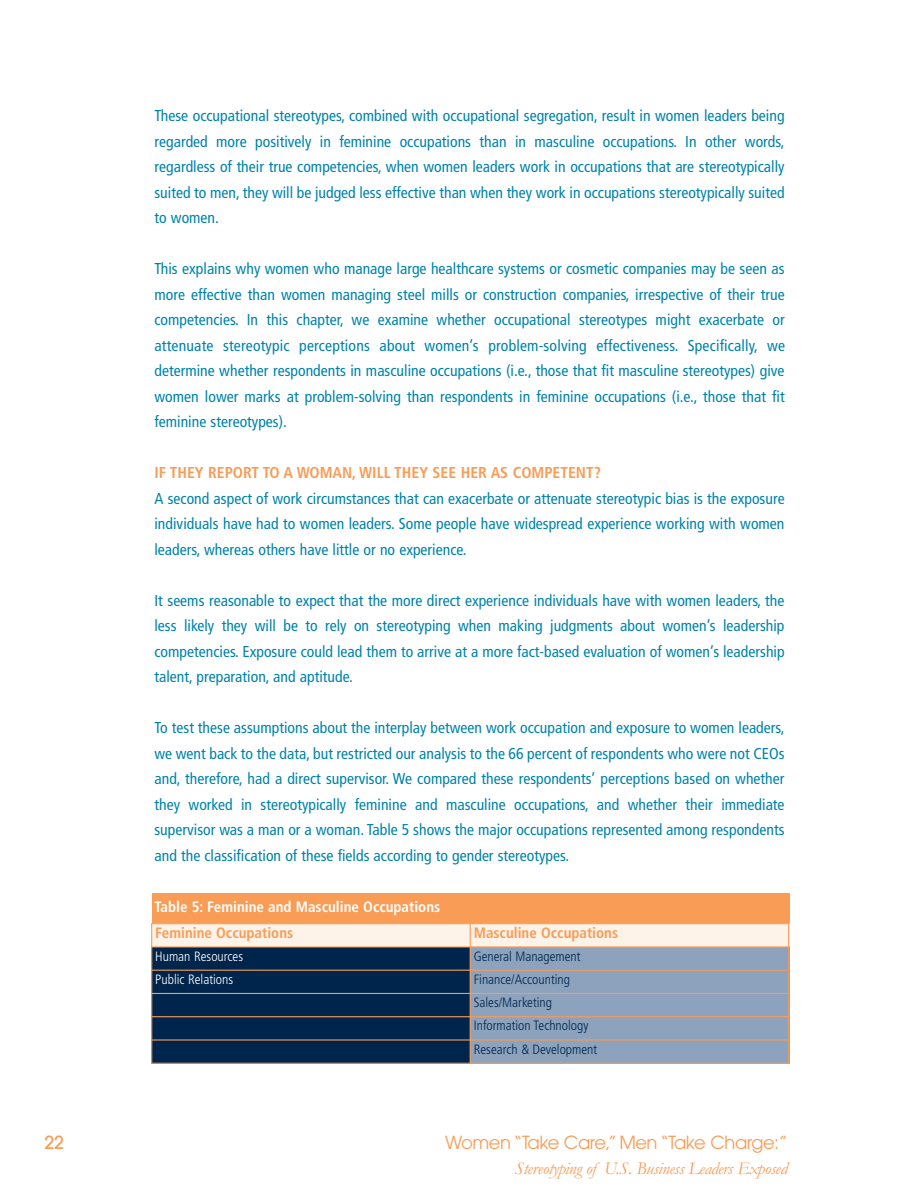
<style>
.page{position:relative;width:918px;height:1188px;background:#fff}
.page>*{position:absolute;margin:0;border:0;box-sizing:border-box;transform-origin:0 0}
.t1{font:italic 18px/25.5px "Garamond";letter-spacing:-.025em;color:#f89c56;text-align:right}
.t2{font:500 18px "Avant Garde";color:#f89c56}
.t3{font:condensed 15.75px/25.5px "Frutiger";color:#0083a9;text-align:justify}
.t4{font:700 condensed 15px "Frutiger";color:#f89c56}
.t5{font:700 condensed 15px "Frutiger";color:#fff}
.t6{font:300 condensed 13.5px/23.2px "Frutiger";color:#00254c}
.t7{font:300 condensed 13.5px "Frutiger";color:#fff}
.s1{font-weight:700;color:#f89c56}
.s2{font-family:"Avant Garde";font-style:normal}
</style>
<div class="page">
<div style="left:152px;top:894px;width:637px;height:29px;background:#f89c56"></div>
<div style="left:152px;top:923px;width:637px;height:140px;background:#fef3e9"></div>
<div style="left:151px;top:947px;width:319px;height:23px;background:#00254c"></div>
<div style="left:470px;top:947px;width:319px;height:23px;background:#8ca2bd"></div>
<div style="left:151px;top:970px;width:319px;height:23px;background:#00254c"></div>
<div style="left:470px;top:970px;width:319px;height:23px;background:#8ca2bd"></div>
<div style="left:151px;top:993px;width:319px;height:24px;background:#00254c"></div>
<div style="left:470px;top:993px;width:319px;height:24px;background:#8ca2bd"></div>
<div style="left:151px;top:1017px;width:319px;height:23px;background:#00254c"></div>
<div style="left:470px;top:1017px;width:319px;height:23px;background:#8ca2bd"></div>
<div style="left:151px;top:1040px;width:319px;height:24px;background:#00254c"></div>
<div style="left:470px;top:1040px;width:319px;height:24px;background:#8ca2bd"></div>
<hr style="left:151px;top:923px;width:1px;height:141px;background:#f89c56">
<hr style="left:470px;top:923px;width:1px;height:141px;background:#f89c56">
<hr style="left:788px;top:923px;width:1px;height:141px;background:#f89c56">
<hr style="left:151px;top:923px;width:638px;height:1px;background:#f89c56">
<hr style="left:151px;top:946px;width:638px;height:1px;background:#f89c56">
<hr style="left:151px;top:970px;width:638px;height:1px;background:#f89c56">
<hr style="left:151px;top:993px;width:638px;height:1px;background:#f89c56">
<hr style="left:151px;top:1016px;width:638px;height:1px;background:#f89c56">
<hr style="left:151px;top:1039px;width:638px;height:2px;background:#f89c56">
<hr style="left:151px;top:1063px;width:638px;height:1px;background:#f89c56">
<p class="t2" style="left:44px;top:1136px;width:21px">22</p>
<p class="t3" style="left:154px;top:104px;width:632px">These occupational stereotypes, combined with occupational segregation, result in women leaders being regarded more positively in feminine occupations than in masculine occupations. In other words, regardless of their true competencies, when women leaders work in occupations that are stereotypically suited to men, they will be judged less effective than when they work in occupations stereotypically suited to women.</p>
<p class="t3" style="left:154px;top:257px;width:632px">This explains why women who manage large healthcare systems or cosmetic companies may be seen as more effective than women managing steel mills or construction companies, irrespective of their true competencies. In this chapter, we examine whether occupational stereotypes might exacerbate or attenuate stereotypic perceptions about women’s problem-solving effectiveness. Specifically, we determine whether respondents in masculine occupations (i.e., those that fit masculine stereotypes) give women lower marks at problem-solving than respondents in feminine occupations (i.e., those that fit feminine stereotypes).</p>
<p class="t3" style="left:154px;top:461px;width:632px;text-align:left"><span class="s1">IF THEY REPORT TO A WOMAN, WILL THEY SEE HER AS COMPETENT?<br></span>A second aspect of work circumstances that can exacerbate or attenuate stereotypic bias is the exposure individuals have had to women leaders. Some people have widespread experience working with women leaders, whereas others have little or no experience.</p>
<p class="t3" style="left:154px;top:589px;width:632px">It seems reasonable to expect that the more direct experience individuals have with women leaders, the less likely they will be to rely on stereotyping when making judgments about women’s leadership competencies. Exposure could lead them to arrive at a more fact-based evaluation of women’s leadership talent, preparation, and aptitude.</p>
<p class="t3" style="left:154px;top:716px;width:632px">To test these assumptions about the interplay between work occupation and exposure to women leaders, we went back to the data, but restricted our analysis to the 66 percent of respondents who were not CEOs and, therefore, had a direct supervisor. We compared these respondents’ perceptions based on whether they worked in stereotypically feminine and masculine occupations, and whether their immediate supervisor was a man or a woman. Table 5 shows the major occupations represented among respondents and the classification of these fields according to gender stereotypes.</p>
<p class="t5" style="left:154px;top:901px;width:287px">Table 5: Feminine and Masculine Occupations</p>
<p class="t4" style="left:155px;top:927px;width:139px">Feminine Occupations</p>
<p class="t4" style="left:474px;top:927px;width:146px">Masculine Occupations</p>
<p class="t7" style="left:155px;top:950px;width:89px">Human Resources</p>
<p class="t6" style="left:474px;top:945px;width:108px">General Management</p>
<p class="t7" style="left:155px;top:974px;width:79px">Public Relations</p>
<p class="t6" style="left:474px;top:969px;width:125px">Finance/Accounting<br>Sales/Marketing<br>Information Technology<br>Research &amp; Development</p>
<p class="t1" style="left:445px;top:1130px;width:344px"><span class="s2">Women “Take Care,” Men “Take Charge:”<br></span>Stereotyping of U.S. Business Leaders Exposed</p>
</div>
